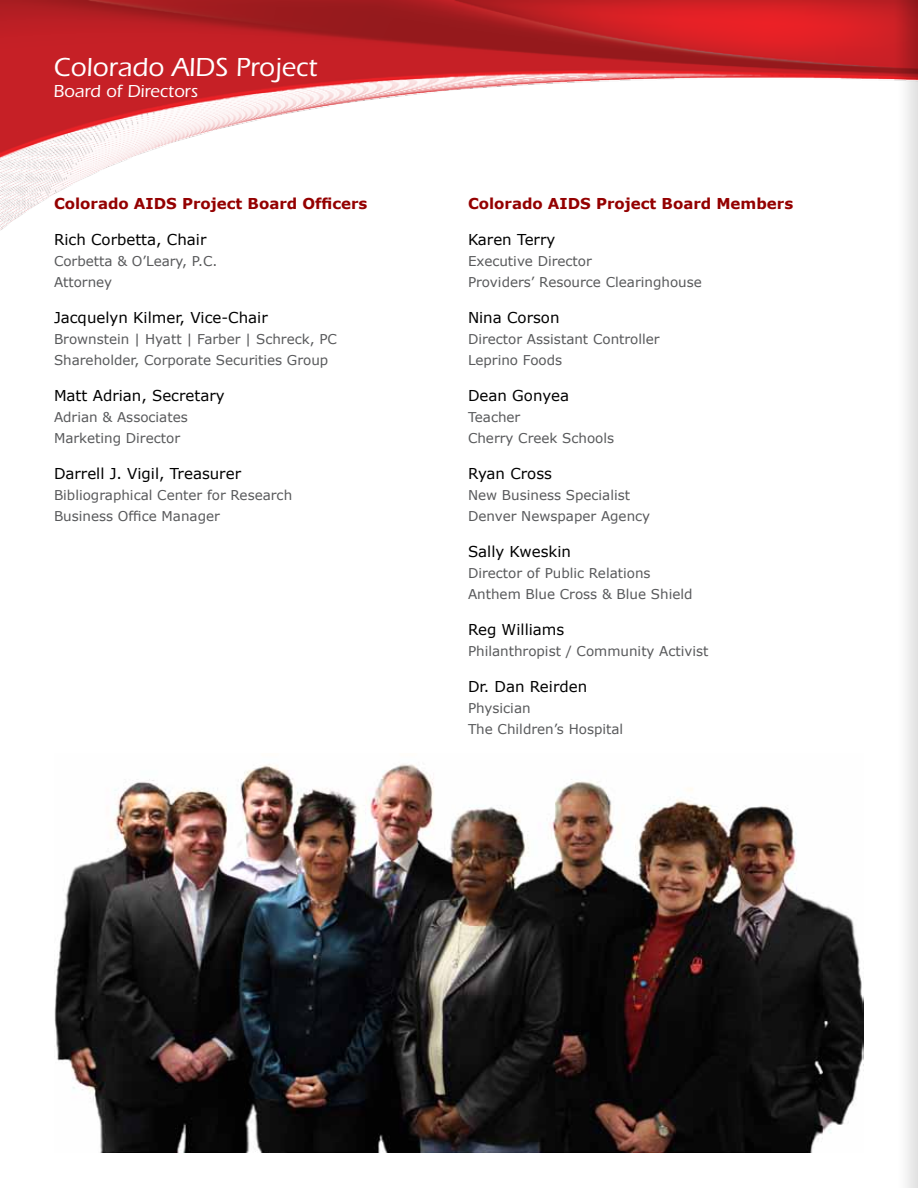
<style>
.page{position:relative;width:918px;height:1188px;background:#fff}
.page>*{position:absolute;margin:0;border:0;box-sizing:border-box;transform-origin:0 0}
.t1{font:500 27px "Itc Eras";color:#fff}
.t2{font:500 18px "Itc Eras";color:#fff}
.t3{font:15px "Verdana";color:#000}
.t4{font:700 15px "Verdana";color:#940000}
.t5{font:13.5px/21px "Verdana";color:#58595b}
</style>
<div class="page">
<img style="left:0;top:0;width:918px;height:262px">
<img style="left:54px;top:764px;width:810px;height:388px">
<h1 class="t1" style="left:54px;top:52px;width:265px">Colorado AIDS Project</h1>
<h2 class="t2" style="left:54px;top:81px;width:146px">Board of Directors</h2>
<p class="t4" style="left:54px;top:194px;width:315px">Colorado AIDS Project Board Officers</p>
<p class="t3" style="left:54px;top:230px;width:154px">Rich Corbetta, Chair</p>
<p class="t5" style="left:54px;top:250px;width:165px">Corbetta &amp; O’Leary, P.C.<br>Attorney</p>
<p class="t3" style="left:54px;top:308px;width:215px">Jacquelyn Kilmer, Vice-Chair</p>
<p class="t5" style="left:54px;top:328px;width:285px">Brownstein | Hyatt | Farber | Schreck, PC<br>Shareholder, Corporate Securities Group</p>
<p class="t3" style="left:54px;top:386px;width:172px">Matt Adrian, Secretary</p>
<p class="t5" style="left:54px;top:406px;width:135px">Adrian &amp; Associates<br>Marketing Director</p>
<p class="t3" style="left:54px;top:464px;width:189px">Darrell J. Vigil, Treasurer</p>
<p class="t5" style="left:54px;top:484px;width:240px">Bibliographical Center for Research<br>Business Office Manager</p>
<p class="t4" style="left:468px;top:194px;width:327px">Colorado AIDS Project Board Members</p>
<p class="t3" style="left:468px;top:230px;width:89px">Karen Terry</p>
<p class="t5" style="left:468px;top:250px;width:235px">Executive Director<br>Providers’ Resource Clearinghouse</p>
<p class="t3" style="left:468px;top:308px;width:93px">Nina Corson</p>
<p class="t5" style="left:468px;top:328px;width:193px">Director Assistant Controller<br>Leprino Foods</p>
<p class="t3" style="left:468px;top:386px;width:103px">Dean Gonyea</p>
<p class="t5" style="left:468px;top:406px;width:148px">Teacher<br>Cherry Creek Schools</p>
<p class="t3" style="left:468px;top:464px;width:85px">Ryan Cross</p>
<p class="t5" style="left:468px;top:484px;width:184px">New Business Specialist<br>Denver Newspaper Agency</p>
<p class="t3" style="left:468px;top:542px;width:105px">Sally Kweskin</p>
<p class="t5" style="left:468px;top:562px;width:226px">Director of Public Relations<br>Anthem Blue Cross &amp; Blue Shield</p>
<p class="t3" style="left:468px;top:620px;width:98px">Reg Williams</p>
<p class="t5" style="left:468px;top:640px;width:242px">Philanthropist / Community Activist</p>
<p class="t3" style="left:468px;top:677px;width:121px">Dr. Dan Reirden</p>
<p class="t5" style="left:468px;top:697px;width:157px">Physician<br>The Children’s Hospital</p>
</div>
